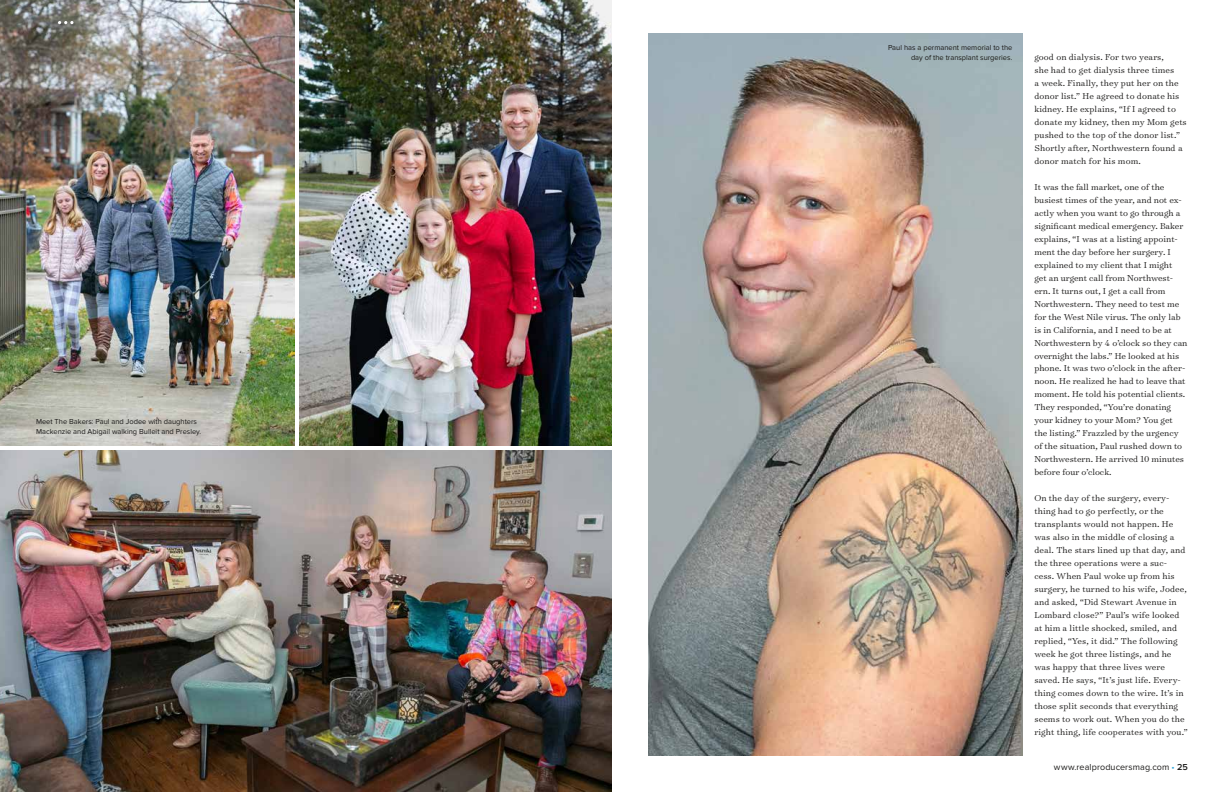
<style>
.page{position:relative;width:1224px;height:792px;background:#fff}
.page>*{position:absolute;margin:0;border:0;box-sizing:border-box;transform-origin:0 0}
.t1{font:300 9.8px/13px "Surveyor Text";color:#1c1b1a}
.t2{font:9px "Proxima Nova";letter-spacing:.01em;color:#1c1b1a}
.t3{font:7.5px/10px "Proxima Nova";color:#1c1b1a}
.s1{color:#2ea5dc}
.s2{font-weight:600}
</style>
<div class="page">
<img style="left:0;top:450px;width:612px;height:342px">
<img style="left:648px;top:34px;width:374px;height:722px">
<img style="left:0;top:0;width:295px;height:446px">
<img style="left:299px;top:0;width:313px;height:446px">
<svg style="left:58px;top:21px;width:15px;height:3px"></svg>
<p class="t3" style="left:36px;top:417px;width:167px">Meet The Bakers: Paul and Jodee with daughters<br>Mackenzie and Abigail walking Bulleit and Presley.</p>
<p class="t3" style="left:888px;top:42px;width:126px;text-align:right">Paul has a permanent memorial to the day of the transplant surgeries.</p>
<p class="t1" style="left:1034px;top:50px;width:154px">good on dialysis. For two years,<br>she had to get dialysis three times<br>a week. Finally, they put her on the donor list.” He agreed to donate his kidney. He explains, “If I agreed to donate my kidney, then my Mom gets pushed to the top of the donor list.” Shortly after, Northwestern found a donor match for his mom.</p>
<p class="t1" style="left:1034px;top:180px;width:155px">It was the fall market, one of the busiest times of the year, and not ex&shy;actly when you want to go through a significant medical emergency. Baker explains, “I was at a listing appoint&shy;ment the day before her surgery. I explained to my client that I might<br>get an urgent call from Northwest&shy;ern. It turns out, I get a call from Northwestern. They need to test me for the West Nile virus. The only lab is in California, and I need to be at Northwestern by 4 o’clock so they can overnight the labs.” He looked at his phone. It was two o’clock in the after&shy;noon. He realized he had to leave that moment. He told his potential clients.<br>They responded, “You’re donating your kidney to your Mom? You get the listing.” Frazzled by the urgency of the situation, Paul rushed down to Northwestern. He arrived 10 minutes before four o’clock.</p>
<p class="t1" style="left:1034px;top:492px;width:155px">On the day of the surgery, every&shy;thing had to go perfectly, or the transplants would not happen. He was also in the middle of closing a deal. The stars lined up that day, and the three operations were a suc&shy;cess. When Paul woke up from his surgery, he turned to his wife, Jodee, and asked, “Did Stewart Avenue in Lombard close?” Paul’s wife looked at him a little shocked, smiled, and replied, “Yes, it did.” The following week he got three listings, and he was happy that three lives were saved. He says, “It’s just life. Every&shy;thing comes down to the wire. It’s in those split seconds that everything seems to work out. When you do the right thing, life cooperates with you.”</p>
<p class="t2" style="left:1054px;top:762px;width:136px">www.realproducersmag.com <span class="s1">•</span> <span class="s2">25</span></p>
</div>
